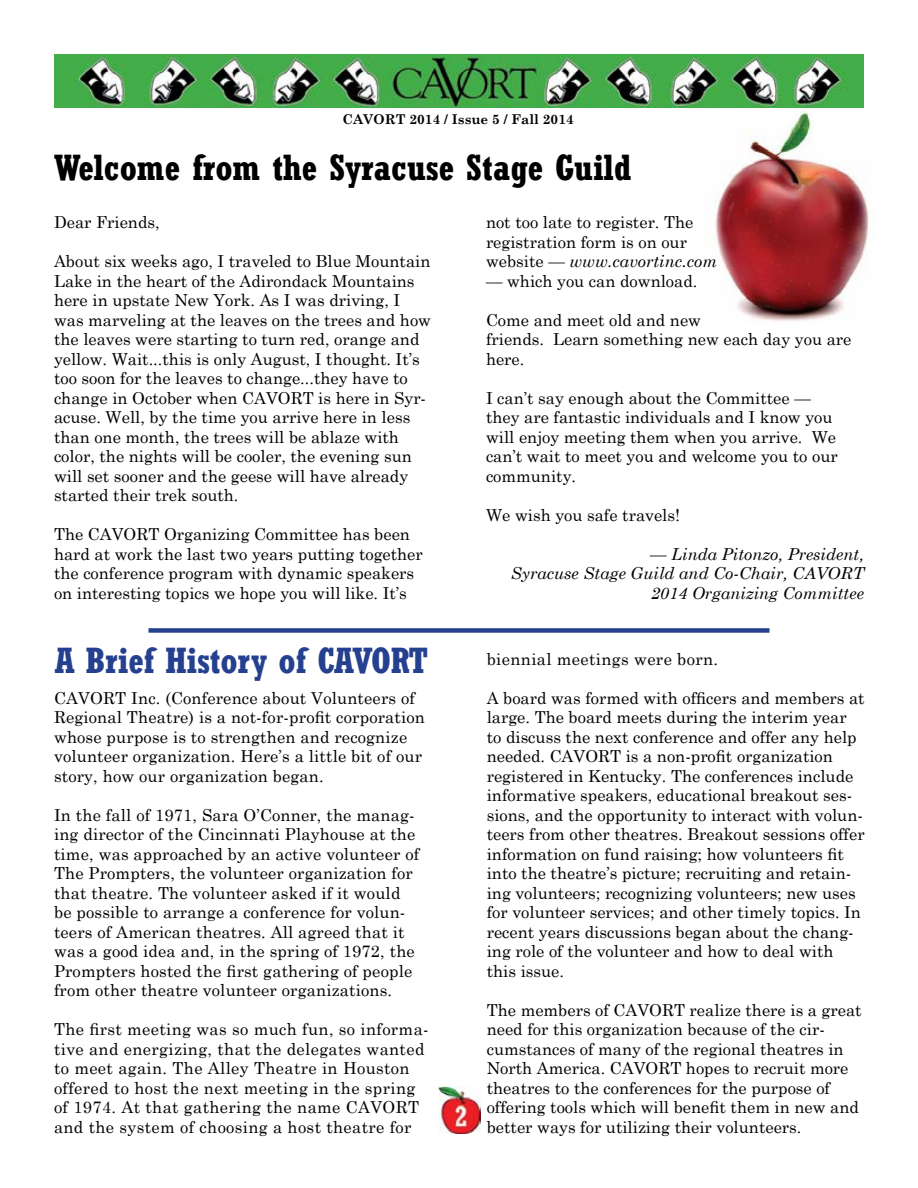
<style>
.page{position:relative;width:918px;height:1188px;background:#fff}
.page>*{position:absolute;margin:0;border:0;box-sizing:border-box;transform-origin:0 0}
.t1{font:700 condensed 36px "Rockwell";color:#000}
.t2{font:700 condensed 36px "Rockwell";letter-spacing:-.01em;color:#25408f}
.t3{font:16.5px/19.5px "Century Schoolbook";color:#000}
.t4{font:16.5px/19.5px "Century Schoolbook";letter-spacing:.02em;color:#000}
.t5{font:italic 16.5px/19.5px "Century Schoolbook";color:#000;text-align:right}
.t6{font:700 13.5px "Century Schoolbook";color:#000}
.s1{font-style:italic}
</style>
<div class="page">
<img style="left:439px;top:1086px;width:42px;height:47px">
<div style="left:148px;top:628px;width:622px;height:5px;background:#25408f"></div>
<img style="left:714px;top:110px;width:155px;height:211px">
<img style="left:54px;top:54px;width:810px;height:54px">
<p class="t6" style="left:343px;top:109px;width:233px">CAVORT 2014 / Issue 5 / Fall 2014</p>
<h1 class="t1" style="left:54px;top:146px;width:579px">Welcome from the Syracuse Stage Guild</h1>
<p class="t3" style="left:54px;top:211px;width:107px">Dear Friends,</p>
<p class="t3" style="left:54px;top:250px;width:379px">About six weeks ago, I traveled to Blue Mountain Lake in the heart of the Adirondack Mountains here in upstate New York. As I was driving, I was marveling at the leaves on the trees and how the leaves were starting to turn red, orange and yellow. Wait...this is only August, I thought. It’s too soon for the leaves to change...they have to change in October when CAVORT is here in Syr&shy;acuse. Well, by the time you arrive here in less than one month, the trees will be ablaze with color, the nights will be cooler, the evening sun will set sooner and the geese will have already started their trek south.</p>
<p class="t3" style="left:54px;top:523px;width:370px">The CAVORT Organizing Committee has been hard at work the last two years putting together the conference program with dynamic speakers on interesting topics we hope you will like. It’s</p>
<p class="t3" style="left:486px;top:211px;width:233px">not too late to register. The registration form is on our website — <span class="s1">www.cavortinc.com</span></p>
<p class="t3" style="left:486px;top:270px;width:213px">— which you can download.</p>
<p class="t3" style="left:486px;top:309px;width:367px">Come and meet old and new<br>friends. Learn something new each day you are here.</p>
<p class="t3" style="left:486px;top:387px;width:353px">I can’t say enough about the Committee — they are fantastic individuals and I know you will enjoy meeting them when you arrive. We can’t wait to meet you and welcome you to our community.</p>
<p class="t3" style="left:486px;top:504px;width:196px">We wish you safe travels!</p>
<p class="t5" style="left:511px;top:543px;width:355px">— Linda Pitonzo, President,<br>Syracuse Stage Guild and Co-Chair, CAVORT<br>2014 Organizing Committee</p>
<h1 class="t2" style="left:55px;top:640px;width:375px">A Brief History of CAVORT</h1>
<p class="t3" style="left:54px;top:687px;width:373px">CAVORT Inc. (Conference about Volunteers of Regional Theatre) is a not-for-profit corporation whose purpose is to strengthen and recognize volunteer organization. Here’s a little bit of our story, how our organization began.</p>
<p class="t3" style="left:54px;top:804px;width:367px">In the fall of 1971, Sara O’Conner, the manag&shy;ing director of the Cincinnati Playhouse at the time, was approached by an active volunteer of The Prompters, the volunteer organization for that theatre. The volunteer asked if it would be possible to arrange a conference for volun&shy;teers of American theatres. All agreed that it was a good idea and, in the spring of 1972, the Prompters hosted the first gathering of people from other theatre volunteer organizations.</p>
<p class="t4" style="left:54px;top:1018px;width:376px">The first meeting was so much fun, so informa&shy;tive and energizing, that the delegates wanted to meet again. The Alley Theatre in Houston offered to host the next meeting in the spring of 1974. At that gathering the name CAVORT and the system of choosing a host theatre for</p>
<p class="t4" style="left:487px;top:648px;width:233px">biennial meetings were born.</p>
<p class="t3" style="left:487px;top:687px;width:379px">A board was formed with officers and members at large. The board meets during the interim year to discuss the next conference and offer any help needed. CAVORT is a non-profit organization registered in Kentucky. The conferences include informative speakers, educational breakout ses&shy;sions, and the opportunity to interact with volun&shy;teers from other theatres. Breakout sessions offer information on fund raising; how volunteers fit into the theatre’s picture; recruiting and retain&shy;ing volunteers; recognizing volunteers; new uses for volunteer services; and other timely topics. In recent years discussions began about the chang&shy;ing role of the volunteer and how to deal with this issue.</p>
<p class="t3" style="left:487px;top:999px;width:376px">The members of CAVORT realize there is a great need for this organization because of the cir&shy;cumstances of many of the regional theatres in North America. CAVORT hopes to recruit more theatres to the conferences for the purpose of offering tools which will benefit them in new and better ways for utilizing their volunteers.</p>
</div>
